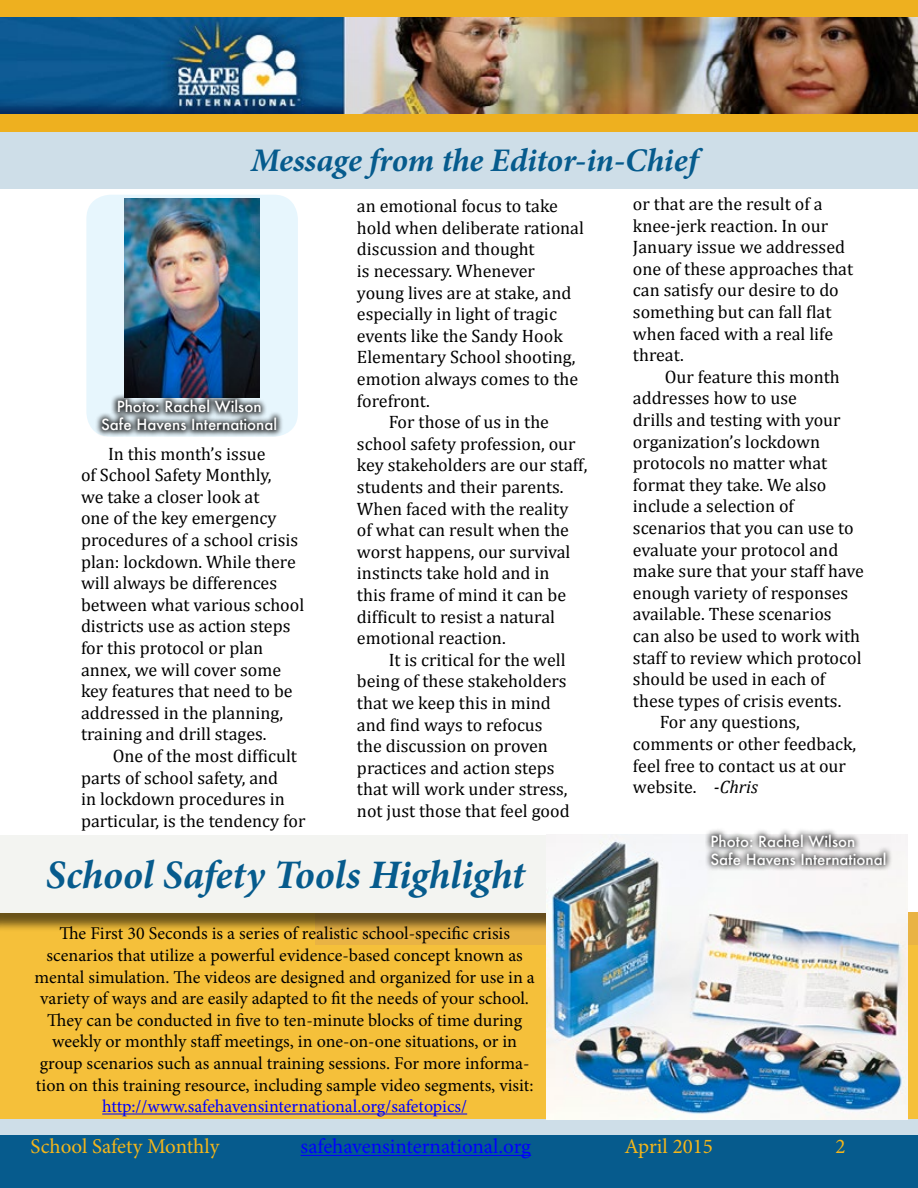
<style>
.page{position:relative;width:918px;height:1188px;background:#fff}
.page>*{position:absolute;margin:0;border:0;box-sizing:border-box;transform-origin:0 0}
.t1{font:italic 700 40.5px "Minion Pro";letter-spacing:-.005em;color:#065b8d}
.t2{font:italic 700 33px "Minion Pro";letter-spacing:-.005em;color:#065b8d}
.t3{font:21px "Minion Pro";color:#f4b61a}
.t4{font:21px "Minion Pro";letter-spacing:-.005em;color:#00f}
.t5{font:18px/21.6px "Cambria";color:#000}
.t6{font:18px/21.6px "Minion Pro";color:#000;text-align:center}
.t7{font:18px "Minion Pro";letter-spacing:-.005em;color:#00f}
.t8{font:500 15px/18px "Futura";color:#fff;text-align:center}
.s1{font-style:italic}
</style>
<div class="page">
<div style="left:0;top:131px;width:918px;height:57px;background:#cedee8"></div>
<div style="left:0;top:912px;width:918px;height:207px;background:#f5c03a"></div>
<div style="left:0;top:1119px;width:918px;height:17px;background:#cedee8"></div>
<div style="left:315px;top:912px;width:603px;height:32px;background:#e9b344"></div>
<div style="left:0;top:1136px;width:918px;height:52px;background:#065b8d"></div>
<div style="left:0;top:0;width:918px;height:131px;background:#eeb01f"></div>
<img style="left:0;top:18px;width:918px;height:96px">
<hr style="left:301px;top:1155px;width:230px;height:1px;background:#00f">
<div style="left:0;top:838px;width:570px;height:94px;background:#000;opacity:.57"></div>
<div style="left:0;top:835px;width:571px;height:77px;background:#f3f4f1"></div>
<img style="left:547px;top:835px;width:361px;height:284px">
<div style="left:86px;top:195px;width:212px;height:242px;background:#e7f6fd;border-radius:24px"></div>
<hr style="left:102px;top:1114px;width:365px;height:1px;background:#00f">
<img style="left:125px;top:198px;width:135px;height:195px">
<div style="left:95px;top:393px;width:189px;height:44px;background:#000;opacity:.75"></div>
<div style="left:705px;top:827px;width:188px;height:44px;background:#000;opacity:.75"></div>
<h2 class="t2" style="left:251px;top:137px;width:449px">Message from the Editor-in-Chief</h2>
<p class="t8" style="left:101px;top:398px;width:178px">Photo: Rachel Wilson<br>Safe Havens International</p>
<p class="t5" style="left:81px;top:442px;width:225px;text-indent:27px">In this month’s issue<br>of School Safety Monthly,<br>we take a closer look at<br>one of the key emergency procedures of a school crisis plan: lockdown. While there will always be differences between what various school districts use as action steps for this protocol or plan annex, we will cover some key features that need to be addressed in the planning, training and drill stages.</p>
<p class="t5" style="left:81px;top:745px;width:226px;text-indent:32px">One of the most difficult parts of school safety, and<br>in lockdown procedures in particular, is the tendency for</p>
<p class="t5" style="left:357px;top:195px;width:203px">an emotional focus to take</p>
<p class="t5" style="left:357px;top:217px;width:228px">hold when deliberate rational</p>
<p class="t5" style="left:357px;top:238px;width:179px">discussion and thought</p>
<p class="t5" style="left:357px;top:260px;width:180px">is necessary. Whenever</p>
<p class="t5" style="left:357px;top:282px;width:216px">young lives are at stake, and</p>
<p class="t5" style="left:357px;top:303px;width:201px">especially in light of tragic</p>
<p class="t5" style="left:357px;top:325px;width:207px">events like the Sandy Hook</p>
<p class="t5" style="left:357px;top:346px;width:220px">Elementary School shooting,</p>
<p class="t5" style="left:357px;top:368px;width:223px">emotion always comes to the</p>
<p class="t5" style="left:357px;top:390px;width:75px">forefront.</p>
<p class="t5" style="left:389px;top:411px;width:162px">For those of us in the</p>
<p class="t5" style="left:357px;top:433px;width:220px">school safety profession, our</p>
<p class="t5" style="left:357px;top:454px;width:232px">key stakeholders are our staff,</p>
<p class="t5" style="left:357px;top:476px;width:208px">students and their parents.</p>
<p class="t5" style="left:357px;top:498px;width:213px">When faced with the reality</p>
<p class="t5" style="left:357px;top:519px;width:214px">of what can result when the</p>
<p class="t5" style="left:357px;top:541px;width:215px">worst happens, our survival</p>
<p class="t5" style="left:357px;top:562px;width:194px">instincts take hold and in</p>
<p class="t5" style="left:357px;top:584px;width:211px">this frame of mind it can be</p>
<p class="t5" style="left:357px;top:606px;width:200px">difficult to resist a natural</p>
<p class="t5" style="left:357px;top:627px;width:150px">emotional reaction.</p>
<p class="t5" style="left:389px;top:649px;width:178px">It is critical for the well</p>
<p class="t5" style="left:357px;top:670px;width:211px">being of these stakeholders</p>
<p class="t5" style="left:357px;top:692px;width:195px">that we keep this in mind</p>
<p class="t5" style="left:357px;top:714px;width:187px">and find ways to refocus</p>
<p class="t5" style="left:357px;top:735px;width:192px">the discussion on proven</p>
<p class="t5" style="left:357px;top:757px;width:199px">practices and action steps</p>
<p class="t5" style="left:357px;top:778px;width:212px">that will work under stress,</p>
<p class="t5" style="left:357px;top:800px;width:214px">not just those that feel good</p>
<h1 class="t1" style="left:46px;top:846px;width:481px">School Safety Tools Highlight</h1>
<p class="t6" style="left:35px;top:923px;width:502px">The First 30 Seconds is a series of realistic school-specific crisis scenarios that utilize a powerful evidence-based concept known as mental simulation. The videos are designed and organized for use in a variety of ways and are easily adapted to fit the needs of your school.<br>They can be conducted in five to ten-minute blocks of time during weekly or monthly staff meetings, in one-on-one situations, or in group scenarios such as annual training sessions. For more informa&shy;tion on this training resource, including sample video segments, visit:</p>
<p class="t7" style="left:102px;top:1094px;width:366px">http://www.safehavensinternational.org/safetopics/</p>
<p class="t5" style="left:633px;top:193px;width:222px">or that are the result of a knee-jerk reaction. In our<br>January issue we addressed one of these approaches that can satisfy our desire to do something but can fall flat when faced with a real life threat.</p>
<p class="t5" style="left:665px;top:366px;width:177px">Our feature this month</p>
<p class="t5" style="left:633px;top:387px;width:165px">addresses how to use</p>
<p class="t5" style="left:633px;top:409px;width:209px">drills and testing with your</p>
<p class="t5" style="left:633px;top:431px;width:189px">organization’s lockdown</p>
<p class="t5" style="left:633px;top:452px;width:196px">protocols no matter what</p>
<p class="t5" style="left:633px;top:474px;width:195px">format they take. We also</p>
<p class="t5" style="left:633px;top:495px;width:163px">include a selection of</p>
<p class="t5" style="left:633px;top:517px;width:222px">scenarios that you can use to</p>
<p class="t5" style="left:633px;top:539px;width:207px">evaluate your protocol and</p>
<p class="t5" style="left:633px;top:560px;width:232px">make sure that your staff have</p>
<p class="t5" style="left:633px;top:582px;width:217px">enough variety of responses</p>
<p class="t5" style="left:633px;top:603px;width:200px">available. These scenarios</p>
<p class="t5" style="left:633px;top:625px;width:229px">can also be used to work with</p>
<p class="t5" style="left:633px;top:647px;width:230px">staff to review which protocol</p>
<p class="t5" style="left:633px;top:668px;width:194px">should be used in each of</p>
<p class="t5" style="left:633px;top:690px;width:210px">these types of crisis events.</p>
<p class="t5" style="left:660px;top:711px;width:141px">For any questions,</p>
<p class="t5" style="left:633px;top:733px;width:225px">comments or other feedback,</p>
<p class="t5" style="left:633px;top:755px;width:215px">feel free to contact us at our</p>
<p class="t5" style="left:633px;top:776px;width:127px">website. <span class="s1">-Chris</span></p>
<p class="t8" style="left:710px;top:832px;width:178px;text-align:left">Photo: Rachel Wilson<br>Safe Havens International</p>
<p class="t3" style="left:31px;top:1133px;width:190px">School Safety Monthly</p>
<p class="t4" style="left:301px;top:1133px;width:232px">safehavensinternational.org</p>
<p class="t3" style="left:625px;top:1133px;width:90px">April 2015</p>
<p class="t3" style="left:836px;top:1132px;width:12px">2</p>
<p class="t3" style="left:841px;top:1132px;width:12px">2</p>
</div>
